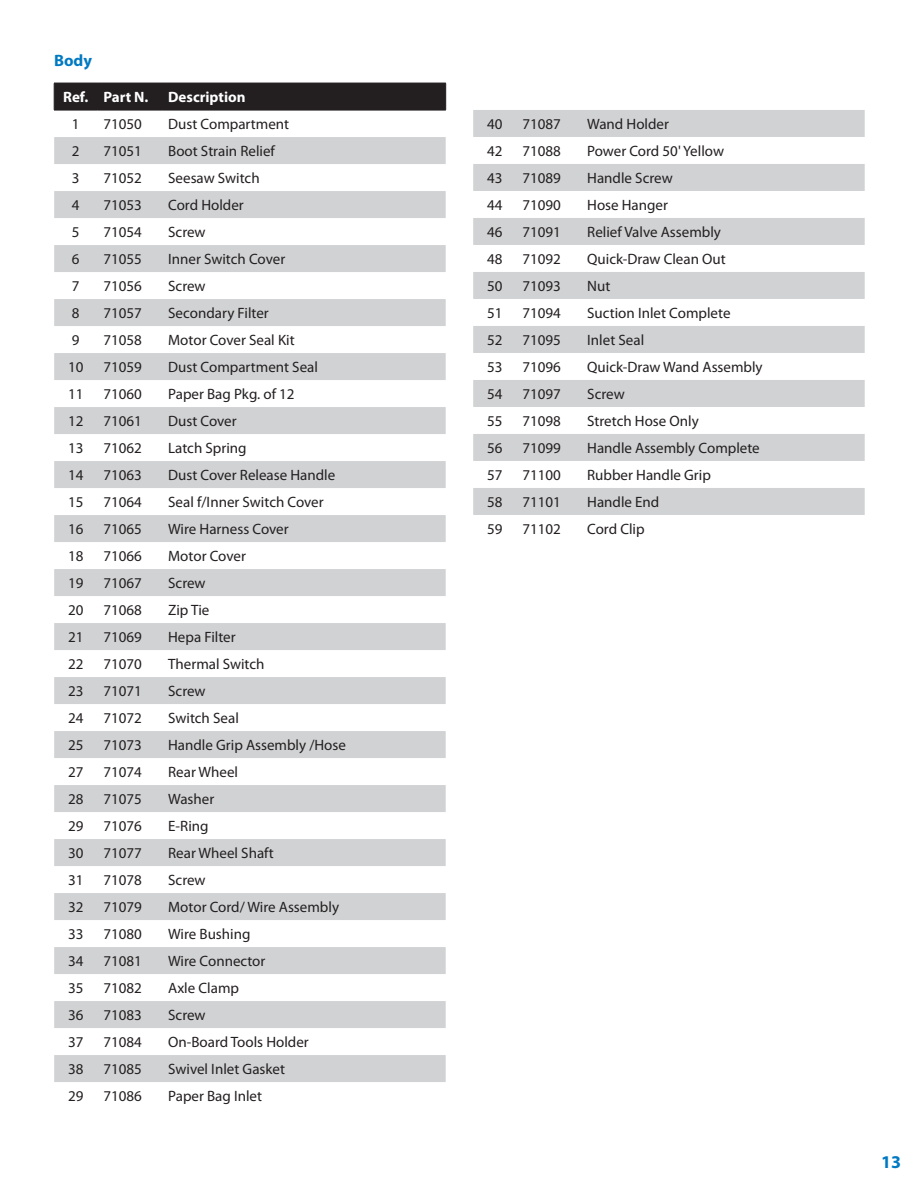
<style>
.page{position:relative;width:918px;height:1188px;background:#fff}
.page>*{position:absolute;margin:0;border:0;box-sizing:border-box;transform-origin:0 0}
.t1{font:700 18px "Myriad Pro";color:#0079c2}
.t2{font:700 16.5px "Myriad Pro";color:#0079c2}
.t3{font:15px "Myriad Pro";color:#231f20}
.t4{font:700 15px "Myriad Pro";color:#fff}
</style>
<div class="page">
<svg style="left:54px;top:137px;width:392px;height:945px;fill:#d3d4d6"></svg>
<div style="left:54px;top:83px;width:392px;height:27px;background:#231f20"></div>
<hr style="left:54px;top:110px;width:43px;height:1px;background:#231f20">
<hr style="left:97px;top:110px;width:65px;height:1px;background:#231f20">
<hr style="left:162px;top:110px;width:284px;height:1px;background:#231f20">
<svg style="left:473px;top:110px;width:392px;height:405px;fill:#d1d2d4"></svg>
<p class="t2" style="left:54px;top:50px;width:40px">Body</p>
<p class="t4" style="left:63px;top:87px;width:87px">Ref. Part N.</p>
<p class="t4" style="left:168px;top:87px;width:79px">Description</p>
<p class="t3" style="left:72px;top:115px;width:9px">1</p>
<p class="t3" style="left:103px;top:115px;width:40px">71050</p>
<p class="t3" style="left:168px;top:115px;width:122px">Dust Compartment</p>
<p class="t3" style="left:72px;top:142px;width:9px">2</p>
<p class="t3" style="left:103px;top:142px;width:40px">71051</p>
<p class="t3" style="left:168px;top:142px;width:108px">Boot Strain Relief</p>
<p class="t3" style="left:72px;top:169px;width:9px">3</p>
<p class="t3" style="left:103px;top:169px;width:40px">71052</p>
<p class="t3" style="left:168px;top:169px;width:93px">Seesaw Switch</p>
<p class="t3" style="left:72px;top:196px;width:9px">4</p>
<p class="t3" style="left:103px;top:196px;width:40px">71053</p>
<p class="t3" style="left:168px;top:196px;width:77px">Cord Holder</p>
<p class="t3" style="left:72px;top:223px;width:9px">5</p>
<p class="t3" style="left:103px;top:223px;width:40px">71054</p>
<p class="t3" style="left:168px;top:223px;width:39px">Screw</p>
<p class="t3" style="left:72px;top:250px;width:9px">6</p>
<p class="t3" style="left:103px;top:250px;width:40px">71055</p>
<p class="t3" style="left:168px;top:250px;width:119px">Inner Switch Cover</p>
<p class="t3" style="left:72px;top:277px;width:9px">7</p>
<p class="t3" style="left:103px;top:277px;width:40px">71056</p>
<p class="t3" style="left:168px;top:277px;width:39px">Screw</p>
<p class="t3" style="left:72px;top:304px;width:9px">8</p>
<p class="t3" style="left:103px;top:304px;width:40px">71057</p>
<p class="t3" style="left:168px;top:304px;width:102px">Secondary Filter</p>
<p class="t3" style="left:72px;top:331px;width:9px">9</p>
<p class="t3" style="left:103px;top:331px;width:40px">71058</p>
<p class="t3" style="left:168px;top:331px;width:128px">Motor Cover Seal Kit</p>
<p class="t3" style="left:68px;top:358px;width:17px">10</p>
<p class="t3" style="left:103px;top:358px;width:40px">71059</p>
<p class="t3" style="left:168px;top:358px;width:151px">Dust Compartment Seal</p>
<p class="t3" style="left:68px;top:385px;width:17px">11</p>
<p class="t3" style="left:103px;top:385px;width:40px">71060</p>
<p class="t3" style="left:168px;top:385px;width:128px">Paper Bag Pkg. of 12</p>
<p class="t3" style="left:68px;top:412px;width:17px">12</p>
<p class="t3" style="left:103px;top:412px;width:40px">71061</p>
<p class="t3" style="left:168px;top:412px;width:70px">Dust Cover</p>
<p class="t3" style="left:68px;top:439px;width:17px">13</p>
<p class="t3" style="left:103px;top:439px;width:40px">71062</p>
<p class="t3" style="left:168px;top:439px;width:80px">Latch Spring</p>
<p class="t3" style="left:68px;top:466px;width:17px">14</p>
<p class="t3" style="left:103px;top:466px;width:40px">71063</p>
<p class="t3" style="left:168px;top:466px;width:169px">Dust Cover Release Handle</p>
<p class="t3" style="left:68px;top:493px;width:17px">15</p>
<p class="t3" style="left:103px;top:493px;width:40px">71064</p>
<p class="t3" style="left:168px;top:493px;width:157px">Seal f/Inner Switch Cover</p>
<p class="t3" style="left:68px;top:520px;width:17px">16</p>
<p class="t3" style="left:103px;top:520px;width:40px">71065</p>
<p class="t3" style="left:168px;top:520px;width:122px">Wire Harness Cover</p>
<p class="t3" style="left:68px;top:547px;width:17px">18</p>
<p class="t3" style="left:103px;top:547px;width:40px">71066</p>
<p class="t3" style="left:168px;top:547px;width:79px">Motor Cover</p>
<p class="t3" style="left:68px;top:574px;width:17px">19</p>
<p class="t3" style="left:103px;top:574px;width:40px">71067</p>
<p class="t3" style="left:168px;top:574px;width:39px">Screw</p>
<p class="t3" style="left:68px;top:601px;width:17px">20</p>
<p class="t3" style="left:103px;top:601px;width:40px">71068</p>
<p class="t3" style="left:168px;top:601px;width:43px">Zip Tie</p>
<p class="t3" style="left:68px;top:628px;width:17px">21</p>
<p class="t3" style="left:103px;top:628px;width:40px">71069</p>
<p class="t3" style="left:168px;top:628px;width:69px">Hepa Filter</p>
<p class="t3" style="left:68px;top:655px;width:17px">22</p>
<p class="t3" style="left:103px;top:655px;width:40px">71070</p>
<p class="t3" style="left:168px;top:655px;width:98px">Thermal Switch</p>
<p class="t3" style="left:68px;top:682px;width:17px">23</p>
<p class="t3" style="left:103px;top:682px;width:40px">71071</p>
<p class="t3" style="left:168px;top:682px;width:39px">Screw</p>
<p class="t3" style="left:68px;top:709px;width:17px">24</p>
<p class="t3" style="left:103px;top:709px;width:40px">71072</p>
<p class="t3" style="left:168px;top:709px;width:72px">Switch Seal</p>
<p class="t3" style="left:68px;top:736px;width:17px">25</p>
<p class="t3" style="left:103px;top:736px;width:40px">71073</p>
<p class="t3" style="left:168px;top:736px;width:179px">Handle Grip Assembly /Hose</p>
<p class="t3" style="left:68px;top:763px;width:17px">27</p>
<p class="t3" style="left:103px;top:763px;width:40px">71074</p>
<p class="t3" style="left:168px;top:763px;width:71px">Rear Wheel</p>
<p class="t3" style="left:68px;top:790px;width:17px">28</p>
<p class="t3" style="left:103px;top:790px;width:40px">71075</p>
<p class="t3" style="left:168px;top:790px;width:48px">Washer</p>
<p class="t3" style="left:68px;top:817px;width:17px">29</p>
<p class="t3" style="left:103px;top:817px;width:40px">71076</p>
<p class="t3" style="left:168px;top:817px;width:42px">E-Ring</p>
<p class="t3" style="left:68px;top:844px;width:17px">30</p>
<p class="t3" style="left:103px;top:844px;width:40px">71077</p>
<p class="t3" style="left:168px;top:844px;width:107px">Rear Wheel Shaft</p>
<p class="t3" style="left:68px;top:871px;width:17px">31</p>
<p class="t3" style="left:103px;top:871px;width:40px">71078</p>
<p class="t3" style="left:168px;top:871px;width:39px">Screw</p>
<p class="t3" style="left:68px;top:898px;width:17px">32</p>
<p class="t3" style="left:103px;top:898px;width:40px">71079</p>
<p class="t3" style="left:168px;top:898px;width:172px">Motor Cord/ Wire Assembly</p>
<p class="t3" style="left:68px;top:925px;width:17px">33</p>
<p class="t3" style="left:103px;top:925px;width:40px">71080</p>
<p class="t3" style="left:168px;top:925px;width:84px">Wire Bushing</p>
<p class="t3" style="left:68px;top:952px;width:17px">34</p>
<p class="t3" style="left:103px;top:952px;width:40px">71081</p>
<p class="t3" style="left:168px;top:952px;width:99px">Wire Connector</p>
<p class="t3" style="left:68px;top:979px;width:17px">35</p>
<p class="t3" style="left:103px;top:979px;width:40px">71082</p>
<p class="t3" style="left:168px;top:979px;width:72px">Axle Clamp</p>
<p class="t3" style="left:68px;top:1006px;width:17px">36</p>
<p class="t3" style="left:103px;top:1006px;width:40px">71083</p>
<p class="t3" style="left:168px;top:1006px;width:39px">Screw</p>
<p class="t3" style="left:68px;top:1033px;width:17px">37</p>
<p class="t3" style="left:103px;top:1033px;width:40px">71084</p>
<p class="t3" style="left:168px;top:1033px;width:142px">On-Board Tools Holder</p>
<p class="t3" style="left:68px;top:1060px;width:17px">38</p>
<p class="t3" style="left:103px;top:1060px;width:40px">71085</p>
<p class="t3" style="left:168px;top:1060px;width:118px">Swivel Inlet Gasket</p>
<p class="t3" style="left:68px;top:1087px;width:17px">29</p>
<p class="t3" style="left:103px;top:1087px;width:40px">71086</p>
<p class="t3" style="left:168px;top:1087px;width:95px">Paper Bag Inlet</p>
<p class="t3" style="left:487px;top:115px;width:17px">40</p>
<p class="t3" style="left:522px;top:115px;width:40px">71087</p>
<p class="t3" style="left:587px;top:115px;width:83px">Wand Holder</p>
<p class="t3" style="left:487px;top:142px;width:17px">42</p>
<p class="t3" style="left:522px;top:142px;width:40px">71088</p>
<p class="t3" style="left:587px;top:142px;width:138px">Power Cord 50' Yellow</p>
<p class="t3" style="left:487px;top:169px;width:17px">43</p>
<p class="t3" style="left:522px;top:169px;width:40px">71089</p>
<p class="t3" style="left:587px;top:169px;width:87px">Handle Screw</p>
<p class="t3" style="left:487px;top:196px;width:17px">44</p>
<p class="t3" style="left:522px;top:196px;width:40px">71090</p>
<p class="t3" style="left:587px;top:196px;width:82px">Hose Hanger</p>
<p class="t3" style="left:487px;top:223px;width:17px">46</p>
<p class="t3" style="left:522px;top:223px;width:40px">71091</p>
<p class="t3" style="left:587px;top:223px;width:135px">Relief Valve Assembly</p>
<p class="t3" style="left:487px;top:250px;width:17px">48</p>
<p class="t3" style="left:522px;top:250px;width:40px">71092</p>
<p class="t3" style="left:587px;top:250px;width:140px">Quick-Draw Clean Out</p>
<p class="t3" style="left:487px;top:277px;width:17px">50</p>
<p class="t3" style="left:522px;top:277px;width:40px">71093</p>
<p class="t3" style="left:587px;top:277px;width:25px">Nut</p>
<p class="t3" style="left:487px;top:304px;width:17px">51</p>
<p class="t3" style="left:522px;top:304px;width:40px">71094</p>
<p class="t3" style="left:587px;top:304px;width:145px">Suction Inlet Complete</p>
<p class="t3" style="left:487px;top:331px;width:17px">52</p>
<p class="t3" style="left:522px;top:331px;width:40px">71095</p>
<p class="t3" style="left:587px;top:331px;width:59px">Inlet Seal</p>
<p class="t3" style="left:487px;top:358px;width:17px">53</p>
<p class="t3" style="left:522px;top:358px;width:40px">71096</p>
<p class="t3" style="left:587px;top:358px;width:177px">Quick-Draw Wand Assembly</p>
<p class="t3" style="left:487px;top:385px;width:17px">54</p>
<p class="t3" style="left:522px;top:385px;width:40px">71097</p>
<p class="t3" style="left:587px;top:385px;width:39px">Screw</p>
<p class="t3" style="left:487px;top:412px;width:17px">55</p>
<p class="t3" style="left:522px;top:412px;width:40px">71098</p>
<p class="t3" style="left:587px;top:412px;width:113px">Stretch Hose Only</p>
<p class="t3" style="left:487px;top:439px;width:17px">56</p>
<p class="t3" style="left:522px;top:439px;width:40px">71099</p>
<p class="t3" style="left:587px;top:439px;width:174px">Handle Assembly Complete</p>
<p class="t3" style="left:487px;top:466px;width:17px">57</p>
<p class="t3" style="left:522px;top:466px;width:40px">71100</p>
<p class="t3" style="left:587px;top:466px;width:125px">Rubber Handle Grip</p>
<p class="t3" style="left:487px;top:493px;width:17px">58</p>
<p class="t3" style="left:522px;top:493px;width:40px">71101</p>
<p class="t3" style="left:587px;top:493px;width:74px">Handle End</p>
<p class="t3" style="left:487px;top:520px;width:17px">59</p>
<p class="t3" style="left:522px;top:520px;width:40px">71102</p>
<p class="t3" style="left:587px;top:520px;width:59px">Cord Clip</p>
<p class="t1" style="left:881px;top:1150px;width:21px">13</p>
</div>
